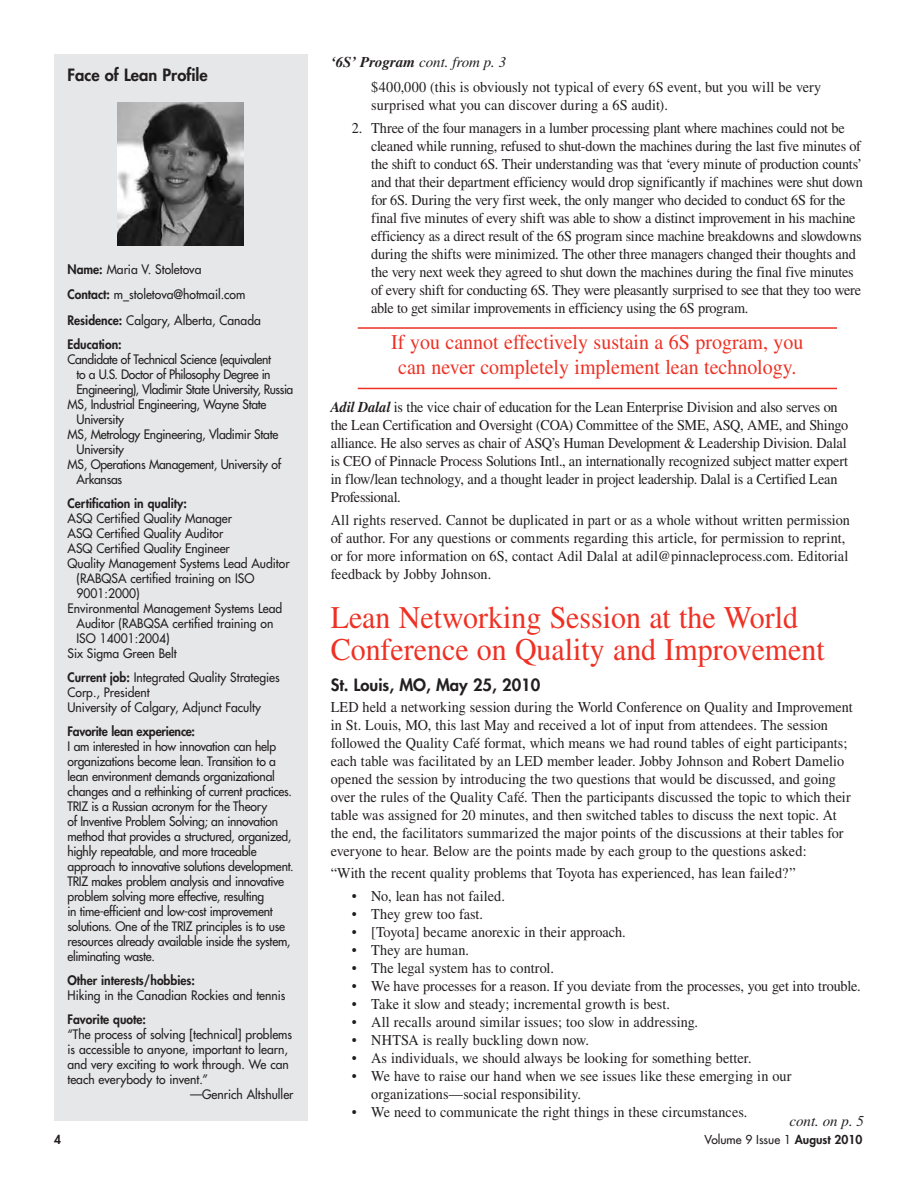
<style>
.page{position:relative;width:918px;height:1188px;background:#fff}
.page>*{position:absolute;margin:0;border:0;box-sizing:border-box;transform-origin:0 0}
.t1{font:31.5px/31.5px "Times";color:#ee3124;scale:.95 1}
.t2{font:21px/25.2px "Times";color:#ee3124;text-align:center;scale:.95 1}
.t3{font:800 16.5px "Futura";color:#231f20}
.t4{font:15px/18px "Times";letter-spacing:-.005em;color:#231f20;scale:.95 1}
.t5{font:italic 15px "Times";color:#231f20}
.t6{font:12.75px/15px "Futura";letter-spacing:-.015em;color:#231f20;scale:.95 1}
.t7{font:800 12.75px "Futura";color:#231f20;scale:.95 1}
.t8{font:12.75px "Futura";letter-spacing:-.035em;color:#231f20;scale:.95 1}
.t9{font:12px "Futura";color:#231f20}
.t10{font:800 12px "Futura";color:#231f20}
.s1{font-weight:800}
.s2{font-weight:700}
.s3{font-weight:700;font-style:italic}
</style>
<div class="page">
<hr style="left:358px;top:327px;width:479px;height:2px;background:#ee3124">
<hr style="left:358px;top:388px;width:479px;height:1px;background:#ee3124">
<div style="left:54px;top:54px;width:253px;height:1066px;background:#e6e7e8"></div>
<img style="left:118px;top:102px;width:125px;height:143px">
<p class="t3" style="left:68px;top:64px;width:142px">Face of Lean Profile</p>
<p class="t6" style="left:68px;top:256px;width:205px;line-height:25.5px"><span class="s1">Name:</span> Maria V. Stoletova<br><span class="s1">Contact:</span> m_stoletova@hotmail.com<br><span class="s1">Residence:</span> Calgary, Alberta, Canada</p>
<p class="t7" style="left:68px;top:336px;width:59px">Education:</p>
<p class="t6" style="left:68px;top:351px;width:216px">Candidate of Technical Science (equivalent</p>
<p class="t6" style="left:76px;top:366px;width:206px">to a U.S. Doctor of Philosophy Degree in</p>
<p class="t8" style="left:76px;top:381px;width:230px">Engineering), Vladimir State University, Russia</p>
<p class="t6" style="left:68px;top:396px;width:211px">MS, Industrial Engineering, Wayne State</p>
<p class="t6" style="left:76px;top:411px;width:51px">University</p>
<p class="t6" style="left:68px;top:426px;width:223px">MS, Metrology Engineering, Vladimir State</p>
<p class="t6" style="left:76px;top:441px;width:51px">University</p>
<p class="t6" style="left:68px;top:456px;width:226px">MS, Operations Management, University of</p>
<p class="t6" style="left:76px;top:471px;width:50px">Arkansas</p>
<p class="t7" style="left:68px;top:495px;width:127px">Certification in quality:</p>
<p class="t6" style="left:68px;top:510px;width:175px">ASQ Certified Quality Manager</p>
<p class="t6" style="left:68px;top:525px;width:165px">ASQ Certified Quality Auditor</p>
<p class="t6" style="left:68px;top:540px;width:172px">ASQ Certified Quality Engineer</p>
<p class="t6" style="left:68px;top:555px;width:235px">Quality Management Systems Lead Auditor</p>
<p class="t6" style="left:76px;top:570px;width:189px">(RABQSA certified training on ISO</p>
<p class="t6" style="left:76px;top:585px;width:68px">9001:2000)</p>
<p class="t6" style="left:68px;top:600px;width:227px">Environmental Management Systems Lead</p>
<p class="t6" style="left:76px;top:615px;width:209px">Auditor (RABQSA certified training on</p>
<p class="t6" style="left:76px;top:630px;width:100px">ISO 14001:2004)</p>
<p class="t6" style="left:68px;top:645px;width:116px">Six Sigma Green Belt</p>
<p class="t6" style="left:68px;top:669px;width:225px"><span class="s1">Current job:</span> Integrated Quality Strategies<br>Corp., President<br>University of Calgary, Adjunct Faculty</p>
<p class="t7" style="left:68px;top:722px;width:136px">Favorite lean experience:</p>
<p class="t6" style="left:68px;top:738px;width:239px">I am interested in how innovation can help organizations become lean. Transition to a lean environment demands organizational changes and a rethinking of current practices.<br>TRIZ is a Russian acronym for the Theory<br>of Inventive Problem Solving; an innovation method that provides a structured, organized, highly repeatable, and more traceable approach to innovative solutions development.<br>TRIZ makes problem analysis and innovative problem solving more effective, resulting<br>in time-efficient and low-cost improvement solutions. One of the TRIZ principles is to use resources already available inside the system, eliminating waste.</p>
<p class="t7" style="left:68px;top:971px;width:136px">Other interests/hobbies:</p>
<p class="t6" style="left:68px;top:987px;width:231px">Hiking in the Canadian Rockies and tennis</p>
<p class="t7" style="left:68px;top:1010px;width:84px">Favorite quote:</p>
<p class="t6" style="left:68px;top:1026px;width:238px">“The process of solving [technical] problems</p>
<p class="t6" style="left:68px;top:1041px;width:234px">is accessible to anyone, important to learn,</p>
<p class="t6" style="left:68px;top:1056px;width:234px">and very exciting to work through. We can</p>
<p class="t6" style="left:68px;top:1071px;width:150px">teach everybody to invent.”</p>
<p class="t6" style="left:190px;top:1086px;width:110px">—Genrich Altshuller</p>
<p class="t5" style="left:331px;top:54px;width:177px"><span class="s2">‘6S’ Program</span> cont. from p. 3</p>
<p class="t4" style="left:371px;top:78px;width:475px">$400,000 (this is obviously not typical of every 6S event, but you will be very surprised what you can discover during a 6S audit).</p>
<p class="t4" style="left:371px;top:118px;width:519px;text-indent:-19px">2. Three of the four managers in a lumber processing plant where machines could not be cleaned while running, refused to shut-down the machines during the last five minutes of the shift to conduct 6S. Their understanding was that ‘every minute of production counts’ and that their department efficiency would drop significantly if machines were shut down for 6S. During the very first week, the only manger who decided to conduct 6S for the final five minutes of every shift was able to show a distinct improvement in his machine efficiency as a direct result of the 6S program since machine breakdowns and slowdowns during the shifts were minimized. The other three managers changed their thoughts and the very next week they agreed to shut down the machines during the final five minutes of every shift for conducting 6S. They were pleasantly surprised to see that they too were able to get similar improvements in efficiency using the 6S program.</p>
<h2 class="t2" style="left:391px;top:329px;width:435px">If you cannot effectively sustain a 6S program, you can never completely implement lean technology.</h2>
<p class="t4" style="left:331px;top:398px;width:546px"><span class="s3">Adil Dalal</span> is the vice chair of education for the Lean Enterprise Division and also serves on the Lean Certification and Oversight (COA) Committee of the SME, ASQ, AME, and Shingo alliance. He also serves as chair of ASQ’s Human Development &amp; Leadership Division. Dalal is CEO of Pinnacle Process Solutions Intl., an internationally recognized subject matter expert in flow/lean technology, and a thought leader in project leadership. Dalal is a Certified Lean Professional.</p>
<p class="t4" style="left:331px;top:511px;width:548px">All rights reserved. Cannot be duplicated in part or as a whole without written permission of author. For any questions or comments regarding this article, for permission to reprint, or for more information on 6S, contact Adil Dalal at adil@pinnacleprocess.com. Editorial feedback by Jobby Johnson.</p>
<h1 class="t1" style="left:331px;top:602px;width:522px">Lean Networking Session at the World<br>Conference on Quality and Improvement</h1>
<p class="t3" style="left:331px;top:674px;width:211px">St. Louis, MO, May 25, 2010</p>
<p class="t4" style="left:331px;top:698px;width:551px">LED held a networking session during the World Conference on Quality and Improvement in St. Louis, MO, this last May and received a lot of input from attendees. The session followed the Quality Café format, which means we had round tables of eight participants; each table was facilitated by an LED member leader. Jobby Johnson and Robert Damelio opened the session by introducing the two questions that would be discussed, and going over the rules of the Quality Café. Then the participants discussed the topic to which their table was assigned for 20 minutes, and then switched tables to discuss the next topic. At the end, the facilitators summarized the major points of the discussions at their tables for everyone to hear. Below are the points made by each group to the questions asked:</p>
<p class="t4" style="left:331px;top:864px;width:491px">“With the recent quality problems that Toyota has experienced, has lean failed?”</p>
<p class="t4" style="left:352px;top:887px;width:163px">• No, lean has not failed.</p>
<p class="t4" style="left:352px;top:905px;width:140px">• They grew too fast.</p>
<p class="t4" style="left:352px;top:923px;width:290px">• [Toyota] became anorexic in their approach.</p>
<p class="t4" style="left:352px;top:941px;width:125px">• They are human.</p>
<p class="t4" style="left:352px;top:959px;width:214px">• The legal system has to control.</p>
<p class="t4" style="left:352px;top:977px;width:537px">• We have processes for a reason. If you deviate from the processes, you get into trouble.</p>
<p class="t4" style="left:352px;top:995px;width:336px">• Take it slow and steady; incremental growth is best.</p>
<p class="t4" style="left:352px;top:1013px;width:366px">• All recalls around similar issues; too slow in addressing.</p>
<p class="t4" style="left:352px;top:1031px;width:251px">• NHTSA is really buckling down now.</p>
<p class="t4" style="left:352px;top:1049px;width:422px">• As individuals, we should always be looking for something better.</p>
<p class="t4" style="left:371px;top:1067px;width:444px;text-indent:-19px">• We have to raise our hand when we see issues like these emerging in our organizations—social responsibility.</p>
<p class="t4" style="left:352px;top:1103px;width:418px">• We need to communicate the right things in these circumstances.</p>
<p class="t5" style="left:789px;top:1113px;width:76px">cont. on p. 5</p>
<p class="t10" style="left:54px;top:1131px;width:8px">4</p>
<p class="t9" style="left:705px;top:1131px;width:159px">Volume 9 Issue 1 <span class="s1">August 2010</span></p>
</div>
